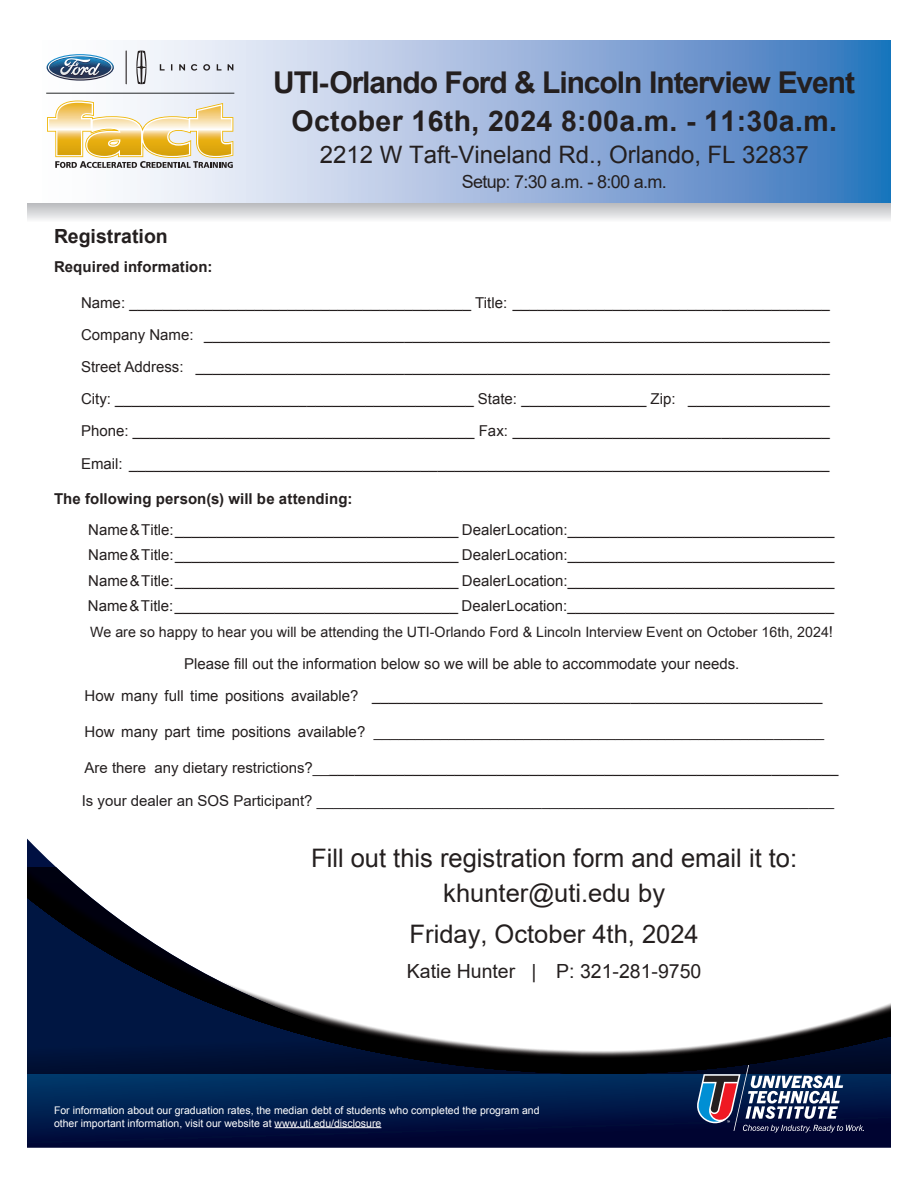
<style>
.page{position:relative;width:918px;height:1188px;background:#fff}
.page>*{position:absolute;margin:0;border:0;box-sizing:border-box;transform-origin:0 0}
.t1{font:700 30px "Arial";letter-spacing:-.035em;color:#241f1f}
.t2{font:700 28.5px "Arial";letter-spacing:.01em;color:#241f1f}
.t3{font:25.5px/34.3px "Arial";color:#241f1f;text-align:center}
.t4{font:24px "Arial";color:#241f1f}
.t5{font:19.5px "Arial";color:#241f1f}
.t6{font:700 19.5px "Arial";color:#241f1f}
.t7{font:18px "Arial";letter-spacing:-.035em;color:#241f1f}
.t8{font:15px/32.1px "Arial";color:#241f1f;text-align:justify}
.t9{font:15px "Arial";color:#221e1f}
.t10{font:700 15px "Arial";letter-spacing:.01em;color:#241f1f}
.t11{font:14.25px "Arial";color:#241f1f}
.t12{font:10.5px/12.6px "Arial";color:#fff}
.s1{font-size:15px}
</style>
<div class="page">
<svg style="left:27px;top:1074px;width:864px;height:74px;background:#011a49"></svg>
<svg style="left:27px;top:893px;width:864px;height:181px"></svg>
<svg style="left:696px;top:1065px;width:168px;height:67px;background:#444c6b"></svg>
<hr style="left:275px;top:1127px;width:106px;height:1px;background:#fff">
<svg style="left:27px;top:202px;width:864px;height:18px;background:#d2d5d8"></svg>
<svg style="left:46px;top:40px;width:845px;height:162px;background:#9bb6dd"></svg>
<svg style="left:47px;top:54px;width:67px;height:27px"></svg>
<hr style="left:126px;top:51px;width:1px;height:33px;background:#241f1f">
<svg style="left:179px;top:64px;width:6px;height:7px"></svg>
<svg style="left:228px;top:64px;width:5px;height:7px"></svg>
<svg style="left:203px;top:64px;width:7px;height:7px"></svg>
<svg style="left:217px;top:64px;width:5px;height:7px"></svg>
<svg style="left:160px;top:64px;width:5px;height:7px"></svg>
<svg style="left:191px;top:64px;width:6px;height:7px"></svg>
<svg style="left:136px;top:51px;width:11px;height:33px"></svg>
<hr style="left:46px;top:93px;width:188px;height:1px;background:#242728">
<svg style="left:47px;top:101px;width:186px;height:67px"></svg>
<h1 class="t1" style="left:273px;top:63px;width:583px">UTI-Orlando Ford &amp; Lincoln Interview Event</h1>
<h2 class="t2" style="left:292px;top:101px;width:547px">October 16th, 2024 8:00a.m. - 11:30a.m.</h2>
<h3 class="t4" style="left:320px;top:139px;width:491px">2212 W Taft-Vineland Rd., Orlando, FL 32837</h3>
<p class="t7" style="left:462px;top:169px;width:206px">Setup: 7:30 a.m. - 8:00 a.m.</p>
<h3 class="t6" style="left:54px;top:223px;width:115px">Registration</h3>
<p class="t10" style="left:54px;top:257px;width:160px">Required information:</p>
<p class="t8" style="left:81px;top:287px;width:750px">Name: _________________________________________ Title: ______________________________________ Company Name: ___________________________________________________________________________ Street Address: ____________________________________________________________________________ City: ___________________________________________ State: _______________ Zip: _________________ Phone: _________________________________________ Fax: ______________________________________ Email: ____________________________________________________________________________________</p>
<p class="t10" style="left:54px;top:489px;width:300px">The following person(s) will be attending:</p>
<p class="t8" style="left:88px;top:517px;width:748px;line-height:25.5px">Name &amp; Title: __________________________________ DealerLocation:________________________________ Name &amp; Title: __________________________________ DealerLocation:________________________________ Name &amp; Title: __________________________________ DealerLocation:________________________________ Name &amp; Title: __________________________________ DealerLocation:________________________________</p>
<p class="t11" style="left:90px;top:623px;width:745px">We are so happy to hear you will be attending the UTI-Orlando Ford &amp; Lincoln Interview Event on October 16th, 2024<span class="s1">!</span></p>
<p class="t8" style="left:85px;top:648px;width:739px;text-indent:100px">Please fill out the information below so we will be able to accommodate your needs.<br>How many full time positions available? ______________________________________________________</p>
<p class="t8" style="left:85px;top:716px;width:741px">How many part time positions available? ______________________________________________________</p>
<p class="t8" style="left:85px;top:752px;width:755px">Are there any dietary restrictions?_______________________________________________________________</p>
<p class="t9" style="left:82px;top:791px;width:754px">Is your dealer an SOS Participant? ______________________________________________________________</p>
<h3 class="t3" style="left:311px;top:842px;width:488px">Fill out this registration form and email it to: khunter@uti.edu by</h3>
<h3 class="t3" style="left:410px;top:917px;width:291px">Friday, October 4th, 2024</h3>
<h3 class="t5" style="left:407px;top:957px;width:296px">Katie Hunter | P: 321-281-9750</h3>
<p class="t12" style="left:54px;top:1104px;width:487px">For information about our graduation rates, the median debt of students who completed the program and other important information, visit our website at www.uti.edu/disclosure</p>
</div>
